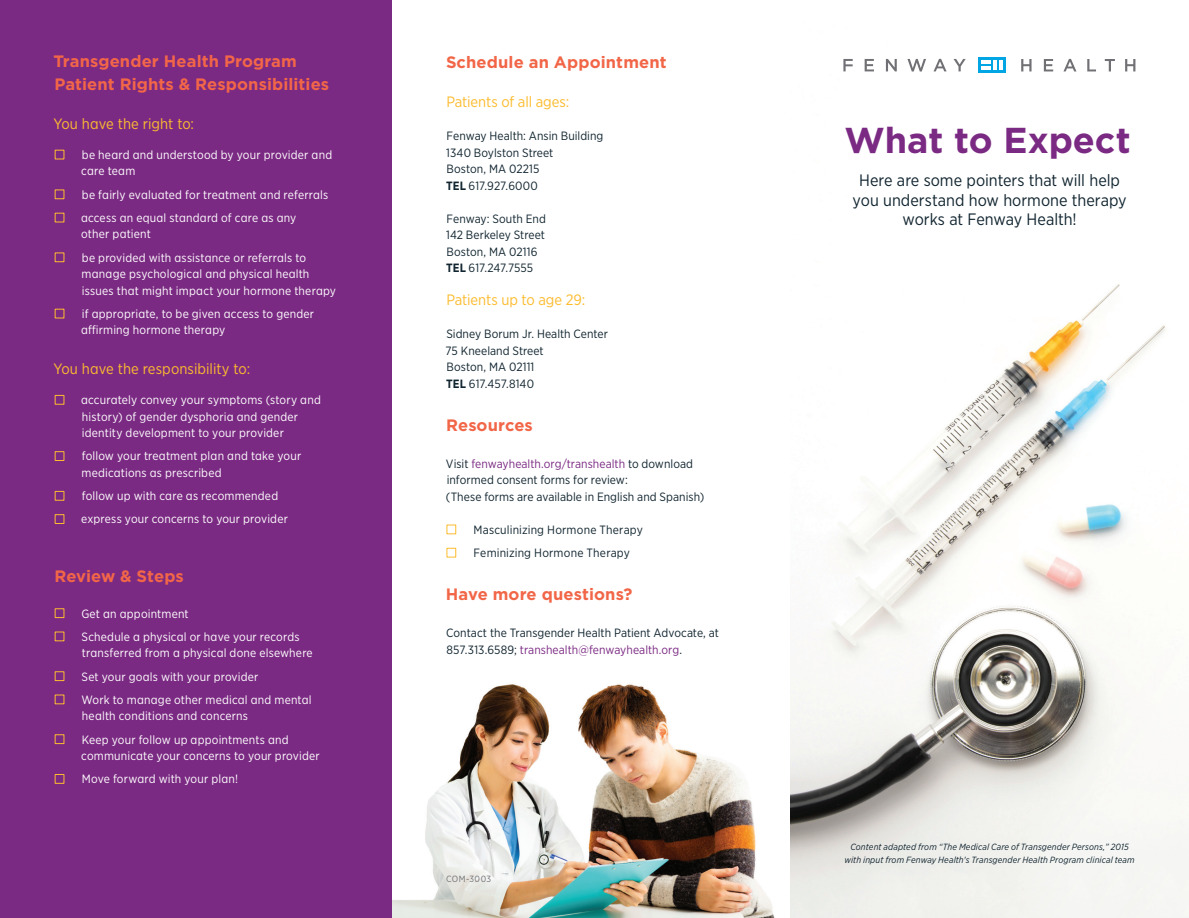
<style>
.page{position:relative;width:1189px;height:918px;background:#fff}
.page>*{position:absolute;margin:0;border:0;box-sizing:border-box;transform-origin:0 0}
.t1{font:700 36px "Gotham";letter-spacing:-.005em;color:#7b2a83}
.t2{font:700 16.5px/22.5px "Gotham";letter-spacing:.005em;color:#f26648}
.body{font:16.5px/19.5px "Gotham Narrow";color:#112530;text-align:center}
.body-2{font:15px "Gotham Narrow";color:#fdbb2e}
.t3{font:12px/16.5px "Gotham Narrow";letter-spacing:.015em;color:#fff}
.body-3{font:12px/16.5px "Gotham Narrow";color:#112530}
.Paragraph_Style_1{font:12px/16.5px "Gotham Narrow";letter-spacing:.005em;color:#112530}
.Paragraph_Style_1-2{font:italic 9px/13.5px "Gotham Narrow";letter-spacing:.01em;color:#112530;text-align:center}
.Body_Copy{font:9px "Gotham Narrow";letter-spacing:.045em;color:#717074}
.s1{font-weight:700}
.s2{color:#7b2a83}
</style>
<div class="page">
<img style="left:392px;top:684px;width:383px;height:234px">
<div style="left:0;top:0;width:392px;height:918px;background:#7b2a83"></div>
<div style="left:55px;top:608px;width:9px;height:10px;border:1px solid #fdbb2e"></div>
<div style="left:55px;top:632px;width:9px;height:9px;border:1px solid #fdbb2e"></div>
<div style="left:55px;top:671px;width:9px;height:10px;border:1px solid #fdbb2e"></div>
<div style="left:55px;top:695px;width:9px;height:9px;border:1px solid #fdbb2e"></div>
<div style="left:55px;top:734px;width:9px;height:10px;border:1px solid #fdbb2e"></div>
<div style="left:55px;top:774px;width:9px;height:10px;border:1px solid #fdbb2e"></div>
<img style="left:790px;top:57px;width:398px;height:861px">
<svg style="left:1020px;top:59px;width:11px;height:12px"></svg>
<svg style="left:1043px;top:59px;width:9px;height:12px"></svg>
<svg style="left:1063px;top:59px;width:13px;height:12px"></svg>
<svg style="left:1086px;top:59px;width:9px;height:12px"></svg>
<svg style="left:1104px;top:59px;width:10px;height:12px"></svg>
<svg style="left:1124px;top:59px;width:11px;height:12px"></svg>
<svg style="left:843px;top:59px;width:9px;height:12px"></svg>
<svg style="left:864px;top:59px;width:9px;height:12px"></svg>
<svg style="left:885px;top:59px;width:11px;height:12px"></svg>
<svg style="left:907px;top:59px;width:18px;height:13px"></svg>
<svg style="left:933px;top:59px;width:13px;height:12px"></svg>
<svg style="left:953px;top:59px;width:12px;height:12px"></svg>
<svg style="left:978px;top:58px;width:27px;height:15px"></svg>
<svg style="left:981px;top:61px;width:21px;height:9px"></svg>
<div style="left:446px;top:525px;width:10px;height:9px;border:1px solid #fdbb2e"></div>
<div style="left:446px;top:548px;width:10px;height:9px;border:1px solid #fdbb2e"></div>
<div style="left:55px;top:150px;width:9px;height:9px;border:1px solid #fdbb2e"></div>
<div style="left:55px;top:190px;width:9px;height:9px;border:1px solid #fdbb2e"></div>
<div style="left:55px;top:213px;width:9px;height:9px;border:1px solid #fdbb2e"></div>
<div style="left:55px;top:253px;width:9px;height:9px;border:1px solid #fdbb2e"></div>
<div style="left:55px;top:309px;width:9px;height:9px;border:1px solid #fdbb2e"></div>
<div style="left:55px;top:395px;width:9px;height:10px;border:1px solid #fdbb2e"></div>
<div style="left:55px;top:451px;width:9px;height:10px;border:1px solid #fdbb2e"></div>
<div style="left:55px;top:491px;width:9px;height:10px;border:1px solid #fdbb2e"></div>
<div style="left:55px;top:514px;width:9px;height:10px;border:1px solid #fdbb2e"></div>
<p class="t2" style="left:53px;top:50px;width:277px">Transgender Health Program<br>Patient Rights &amp; Responsibilities</p>
<p class="body-2" style="left:53px;top:114px;width:142px">You have the right to:</p>
<p class="t3" style="left:81px;top:146px;width:252px">be heard and understood by your provider and care team</p>
<p class="t3" style="left:82px;top:186px;width:248px">be fairly evaluated for treatment and referrals</p>
<p class="t3" style="left:81px;top:209px;width:217px">access an equal standard of care as any other patient</p>
<p class="t3" style="left:82px;top:249px;width:256px">be provided with assistance or referrals to manage psychological and physical health issues that might impact your hormone therapy</p>
<p class="t3" style="left:81px;top:305px;width:234px">if appropriate, to be given access to gender affirming hormone therapy</p>
<p class="body-2" style="left:53px;top:360px;width:198px">You have the responsibility to:</p>
<p class="t3" style="left:81px;top:392px;width:241px">accurately convey your symptoms (story and history) of gender dysphoria and gender identity development to your provider</p>
<p class="t3" style="left:82px;top:448px;width:221px">follow your treatment plan and take your medications as prescribed</p>
<p class="t3" style="left:82px;top:488px;width:198px">follow up with care as recommended</p>
<p class="t3" style="left:81px;top:511px;width:208px">express your concerns to your provider</p>
<p class="t2" style="left:54px;top:564px;width:131px">Review &amp; Steps</p>
<p class="t3" style="left:81px;top:605px;width:109px">Get an appointment</p>
<p class="t3" style="left:82px;top:628px;width:232px">Schedule a physical or have your records transferred from a physical done elsewhere</p>
<p class="t3" style="left:82px;top:668px;width:178px">Set your goals with your provider</p>
<p class="t3" style="left:81px;top:691px;width:232px">Work to manage other medical and mental health conditions and concerns</p>
<p class="t3" style="left:81px;top:731px;width:240px">Keep your follow up appointments and communicate your concerns to your provider</p>
<p class="t3" style="left:82px;top:771px;width:158px">Move forward with your plan!</p>
<p class="t2" style="left:446px;top:51px;width:222px">Schedule an Appointment</p>
<p class="body-2" style="left:446px;top:93px;width:124px">Patients of all ages:</p>
<p class="body-3" style="left:446px;top:127px;width:158px">Fenway Health: Ansin Building</p>
<p class="body-3" style="left:446px;top:144px;width:109px">1340 Boylston Street</p>
<p class="body-3" style="left:446px;top:160px;width:94px">Boston, MA 02215</p>
<p class="body-3" style="left:446px;top:177px;width:93px"><span class="s1">TEL</span> 617.927.6000</p>
<p class="body-3" style="left:446px;top:210px;width:101px">Fenway: South End</p>
<p class="body-3" style="left:446px;top:226px;width:100px">142 Berkeley Street</p>
<p class="body-3" style="left:446px;top:243px;width:92px">Boston, MA 02116</p>
<p class="body-3" style="left:446px;top:259px;width:89px"><span class="s1">TEL</span> 617.247.7555</p>
<p class="body-2" style="left:446px;top:291px;width:140px">Patients up to age 29:</p>
<p class="body-3" style="left:446px;top:325px;width:163px">Sidney Borum Jr. Health Center</p>
<p class="body-3" style="left:445px;top:342px;width:100px">75 Kneeland Street</p>
<p class="body-3" style="left:446px;top:358px;width:89px">Boston, MA 02111</p>
<p class="body-3" style="left:446px;top:375px;width:90px"><span class="s1">TEL</span> 617.457.8140</p>
<p class="t2" style="left:446px;top:413px;width:88px">Resources</p>
<p class="body-3" style="left:446px;top:455px;width:248px">Visit <span class="s2">fenwayhealth.org/transhealth</span> to download informed consent forms for review:</p>
<p class="body-3" style="left:446px;top:488px;width:260px">(These forms are available in English and Spanish)</p>
<p class="Paragraph_Style_1" style="left:473px;top:521px;width:171px">Masculinizing Hormone Therapy</p>
<p class="Paragraph_Style_1" style="left:473px;top:544px;width:158px">Feminizing Hormone Therapy</p>
<p class="t2" style="left:446px;top:583px;width:188px">Have more questions?</p>
<p class="Paragraph_Style_1" style="left:446px;top:625px;width:274px">Contact the Transgender Health Patient Advocate, at<br>857.313.6589; <span class="s2">transhealth@fenwayhealth.org</span>.</p>
<p class="Body_Copy" style="left:446px;top:873px;width:47px">COM-3003</p>
<p class="t1" style="left:844px;top:116px;width:288px">What to Expect</p>
<p class="body" style="left:852px;top:170px;width:275px">Here are some pointers that will help you understand how hormone therapy works at Fenway Health!</p>
<p class="Paragraph_Style_1-2" style="left:844px;top:840px;width:292px">Content adapted from “The Medical Care of Transgender Persons,” 2015 with input from Fenway Health's Transgender Health Program clinical team</p>
</div>
